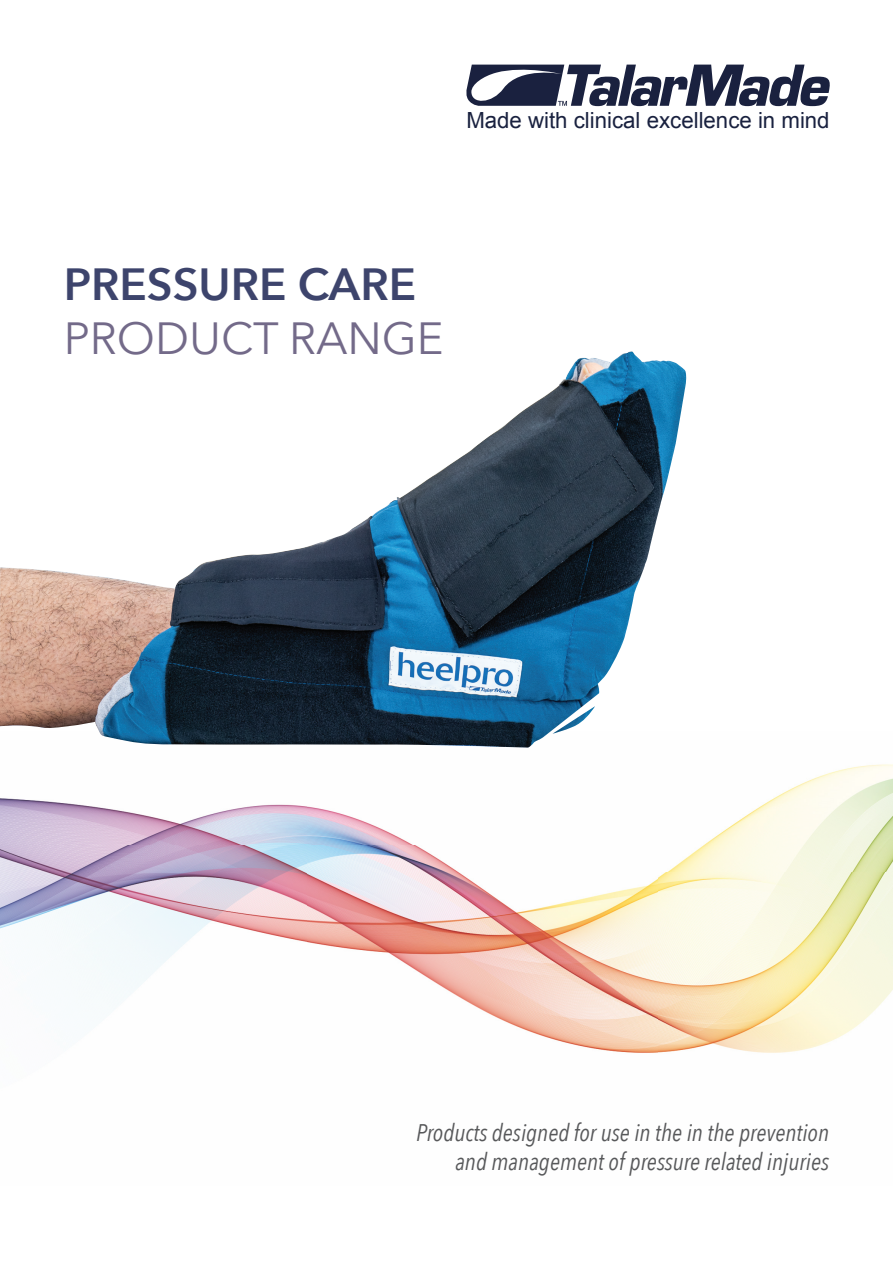
<style>
.page{position:relative;width:893px;height:1263px;background:#fff}
.page>*{position:absolute;margin:0;border:0;box-sizing:border-box;transform-origin:0 0}
.t1{font:600 45px "Avenir Next";color:#3d446c}
.t2{font:45px "Avenir Next";color:#736a89}
.t3{font:italic 24px/28.8px "Avenir Next Condensed";color:#57585a;text-align:right}
.t4{font:22.2px "Arial";color:#19213f}
</style>
<div class="page">
<img style="left:0;top:798px;width:307px;height:211px">
<img style="left:307px;top:764px;width:586px;height:289px">
<svg style="left:466px;top:65px;width:364px;height:41px"></svg>
<img style="left:0;top:351px;width:687px;height:397px">
<p class="t4" style="left:466px;top:105px;width:365px">Made with clinical excellence in mind</p>
<p class="t1" style="left:64px;top:245px;width:354px">PRESSURE CARE</p>
<p class="t2" style="left:64px;top:300px;width:381px">PRODUCT RANGE</p>
<p class="t3" style="left:416px;top:1118px;width:415px">Products designed for use in the in the prevention and management of pressure related injuries</p>
</div>
